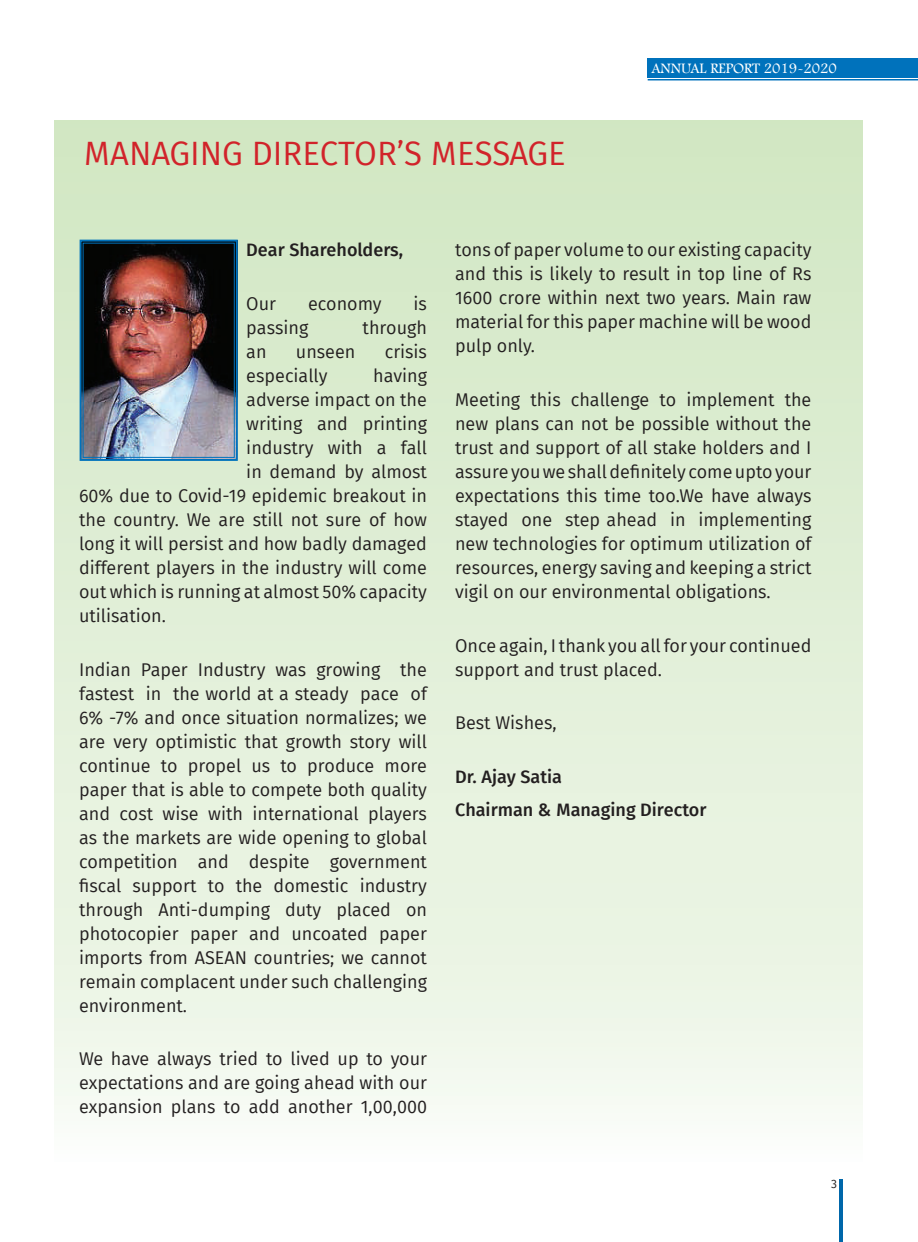
<style>
.page{position:relative;width:918px;height:1242px;background:#fff}
.page>*{position:absolute;margin:0;border:0;box-sizing:border-box;transform-origin:0 0}
.t1{font:33px "Fira Sans";color:#d1232a}
.t2{font:18px/24px "Fira Sans";color:#231f20;text-align:justify}
.t3{font:500 18px/32.5px "Fira Sans";color:#231f20}
.t4{font:15px "Footlight MT Light";color:#fff}
.t5{font:12px "Fira Sans";color:#231f20}
</style>
<div class="page">
<div style="left:648px;top:58px;width:270px;height:20px;background:#0072bc"></div>
<hr style="left:839px;top:1180px;width:4px;height:62px;background:#0067aa">
<hr style="left:648px;top:79px;width:270px;height:1px;background:#0072bc">
<div style="left:54px;top:120px;width:808px;height:1045px;background:linear-gradient(to bottom,#d0e6c1,#f5faf2)"></div>
<img style="left:79px;top:239px;width:160px;height:223px">
<div style="left:83px;top:243px;width:152px;height:215px;border:1px solid #0072bc"></div>
<h1 class="t1" style="left:84px;top:129px;width:483px">MANAGING DIRECTOR’S MESSAGE</h1>
<p class="t4" style="left:651px;top:59px;width:187px">ANNUAL REPORT 2019-2020</p>
<p class="t3" style="left:246px;top:233px;width:158px">Dear Shareholders,</p>
<p class="t2" style="left:246px;top:291px;width:31px">Our</p>
<p class="t2" style="left:308px;top:291px;width:75px">economy</p>
<p class="t2" style="left:414px;top:291px;width:15px">is</p>
<p class="t2" style="left:246px;top:315px;width:64px">passing</p>
<p class="t2" style="left:363px;top:315px;width:66px">through</p>
<p class="t2" style="left:246px;top:339px;width:22px">an</p>
<p class="t2" style="left:296px;top:339px;width:61px">unseen</p>
<p class="t2" style="left:385px;top:339px;width:44px">crisis</p>
<p class="t2" style="left:246px;top:363px;width:83px">especially</p>
<p class="t2" style="left:373px;top:363px;width:55px">having</p>
<p class="t2" style="left:246px;top:387px;width:182px">adverse impact on the</p>
<p class="t2" style="left:246px;top:411px;width:182px">writing and printing</p>
<p class="t2" style="left:246px;top:435px;width:182px">industry with a fall</p>
<p class="t2" style="left:246px;top:459px;width:182px">in demand by almost</p>
<p class="t2" style="left:79px;top:483px;width:349px">60% due to Covid-19 epidemic breakout in</p>
<p class="t2" style="left:79px;top:507px;width:349px">the country. We are still not sure of how</p>
<p class="t2" style="left:79px;top:531px;width:349px">long it will persist and how badly damaged</p>
<p class="t2" style="left:79px;top:555px;width:349px">different players in the industry will come</p>
<p class="t2" style="left:79px;top:579px;width:349px">out which is running at almost 50% capacity</p>
<p class="t2" style="left:79px;top:603px;width:88px">utilisation.</p>
<p class="t2" style="left:79px;top:657px;width:349px">I ndian Paper I ndustry was growing the fastest in the world at a steady pace of 6% -7% and once situation normalizes; we are very optimistic that growth story will continue to propel us to produce more paper that is able to compete both quality and cost wise with international players as the markets are wide opening to global competition and despite government fiscal support to the domestic industry through Anti-dumping duty placed on photocopier paper and uncoated paper imports from ASEAN countries; we cannot remain complacent under such challenging environment.</p>
<p class="t2" style="left:79px;top:1047px;width:349px">We have always tried to lived up to your expectations and are going ahead with our expansion plans to add another 1,00,000</p>
<p class="t2" style="left:455px;top:237px;width:358px">tons of paper volume to our existing capacity and this is likely to result in top line of Rs 1600 crore within next two years. Main raw material for this paper machine will be wood pulp only.</p>
<p class="t2" style="left:455px;top:387px;width:358px">Meeting this challenge to implement the new plans can not be possible without the trust and support of all stake holders and I assure you we shall definitely come upto your expectations this time too.We have always stayed one step ahead in implementing new technologies for optimum utilization of resources, energy saving and keeping a strict vigil on our environmental obligations.</p>
<p class="t2" style="left:455px;top:633px;width:358px">Once again, I thank you all for your continued support and trust placed.</p>
<p class="t2" style="left:455px;top:711px;width:103px">Best Wishes,</p>
<p class="t3" style="left:455px;top:760px;width:253px">Dr. Ajay Satia<br>Chairman &amp; Managing Director</p>
<p class="t5" style="left:831px;top:1175px;width:7px">3</p>
</div>
